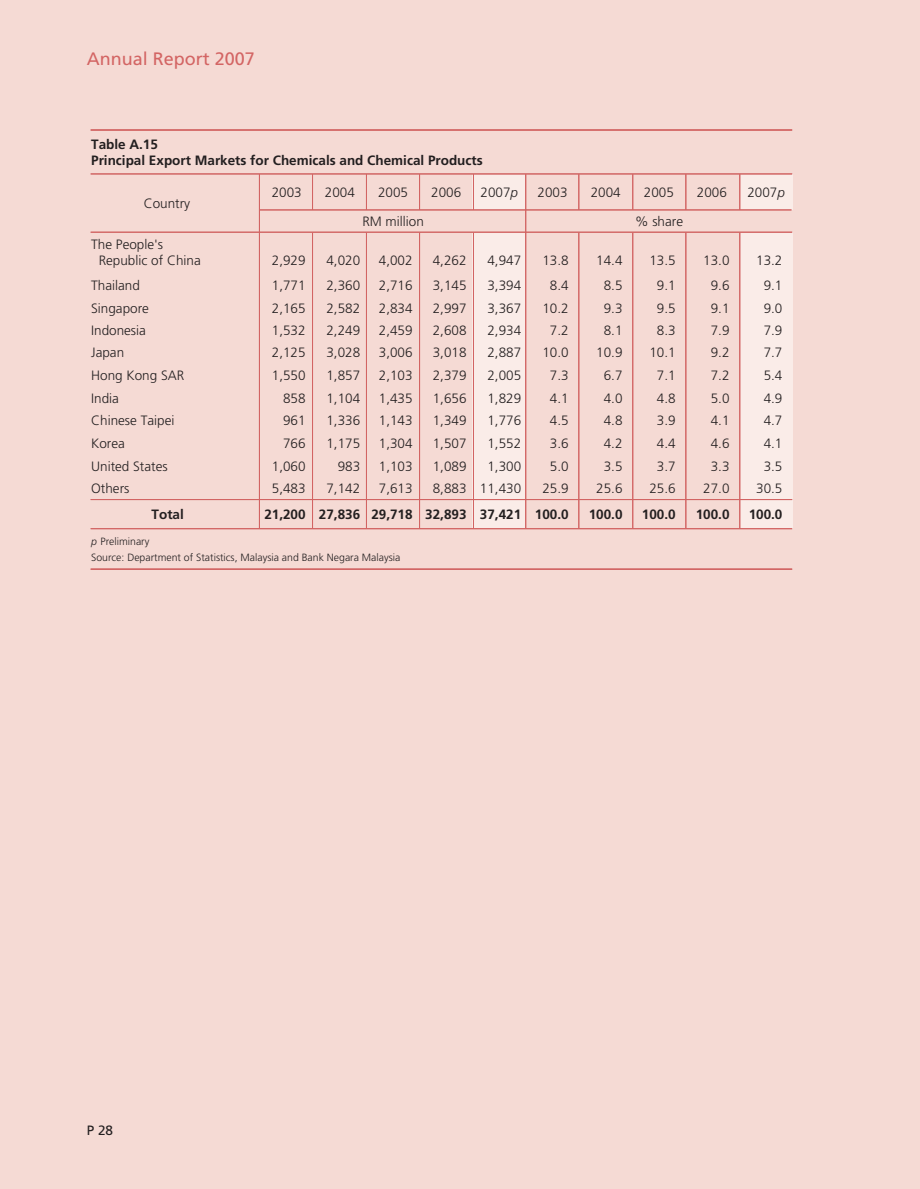
<style>
.page{position:relative;width:920px;height:1189px;background:#fff}
.page>*{position:absolute;margin:0;border:0;box-sizing:border-box;transform-origin:0 0}
.t1{font:18px "Frutiger";color:#d36564}
.t2{font:300 13.5px/22.5px "Frutiger";color:#231f20}
.t3{font:700 13.5px/16.5px "Frutiger";color:#231f20}
.t4{font:13.5px "Frutiger";color:#231f20}
.t5{font:300 10.5px/16px "Frutiger";color:#231f20}
.s1{font-style:italic}
</style>
<div class="page">
<div style="left:0;top:0;width:920px;height:1188px;background:#f5dad4"></div>
<div style="left:473px;top:174px;width:52px;height:36px;background:#faece8"></div>
<div style="left:473px;top:232px;width:52px;height:296px;background:#faece8"></div>
<div style="left:740px;top:174px;width:52px;height:36px;background:#faece8"></div>
<div style="left:740px;top:232px;width:52px;height:296px;background:#faece8"></div>
<hr style="left:91px;top:129px;width:701px;height:2px;background:#d26463">
<hr style="left:91px;top:173px;width:701px;height:1px;background:#d26463">
<hr style="left:259px;top:209px;width:532px;height:1px;background:#d26463">
<hr style="left:91px;top:232px;width:701px;height:1px;background:#d26463">
<hr style="left:91px;top:499px;width:701px;height:1px;background:#d26463">
<hr style="left:91px;top:528px;width:701px;height:1px;background:#d26463">
<hr style="left:91px;top:568px;width:701px;height:1px;background:#d26463">
<hr style="left:259px;top:174px;width:1px;height:354px;background:#d26463">
<hr style="left:312px;top:233px;width:1px;height:295px;background:#d26463">
<hr style="left:312px;top:174px;width:1px;height:36px;background:#d26463">
<hr style="left:366px;top:233px;width:1px;height:295px;background:#d26463">
<hr style="left:366px;top:174px;width:1px;height:36px;background:#d26463">
<hr style="left:419px;top:233px;width:1px;height:295px;background:#d26463">
<hr style="left:419px;top:174px;width:1px;height:36px;background:#d26463">
<hr style="left:473px;top:233px;width:1px;height:295px;background:#d26463">
<hr style="left:473px;top:174px;width:1px;height:36px;background:#d26463">
<hr style="left:578px;top:233px;width:1px;height:295px;background:#d26463">
<hr style="left:578px;top:174px;width:1px;height:36px;background:#d26463">
<hr style="left:632px;top:233px;width:1px;height:295px;background:#d26463">
<hr style="left:632px;top:174px;width:1px;height:36px;background:#d26463">
<hr style="left:685px;top:233px;width:1px;height:295px;background:#d26463">
<hr style="left:685px;top:174px;width:1px;height:36px;background:#d26463">
<hr style="left:739px;top:233px;width:1px;height:295px;background:#d26463">
<hr style="left:739px;top:174px;width:1px;height:36px;background:#d26463">
<hr style="left:525px;top:174px;width:1px;height:354px;background:#d26463">
<p class="t1" style="left:87px;top:52px;width:170px">Annual Report 2007</p>
<p class="t3" style="left:91px;top:137px;width:393px">Table A.15<br>Principal Export Markets for Chemicals and Chemical Products</p>
<p class="t2" style="left:144px;top:193px;width:48px">Country</p>
<p class="t2" style="left:272px;top:182px;width:32px">2003</p>
<p class="t2" style="left:325px;top:182px;width:32px">2004</p>
<p class="t2" style="left:378px;top:182px;width:32px">2005</p>
<p class="t2" style="left:431px;top:182px;width:32px">2006</p>
<p class="t2" style="left:481px;top:182px;width:39px">2007<span class="s1">p</span></p>
<p class="t2" style="left:538px;top:182px;width:32px">2003</p>
<p class="t2" style="left:591px;top:182px;width:32px">2004</p>
<p class="t2" style="left:644px;top:182px;width:32px">2005</p>
<p class="t2" style="left:697px;top:182px;width:32px">2006</p>
<p class="t2" style="left:747px;top:182px;width:39px">2007<span class="s1">p</span></p>
<p class="t2" style="left:362px;top:211px;width:63px">RM million</p>
<p class="t2" style="left:635px;top:211px;width:50px">% share</p>
<p class="t2" style="left:99px;top:236px;width:104px;line-height:16.5px;text-indent:-8px">The People's<br>Republic of China</p>
<p class="t2" style="left:272px;top:250px;width:35px">2,929</p>
<p class="t2" style="left:91px;top:275px;width:50px">Thailand</p>
<p class="t2" style="left:272px;top:275px;width:35px">1,771</p>
<p class="t2" style="left:326px;top:249px;width:35px;line-height:25.3px">4,020<br>2,360</p>
<p class="t2" style="left:379px;top:249px;width:35px;line-height:25.3px">4,002<br>2,716</p>
<p class="t2" style="left:542px;top:249px;width:28px;line-height:25.3px;text-align:center">13.8<br>8.4</p>
<p class="t2" style="left:649px;top:249px;width:28px;line-height:25.3px;text-align:center">13.5<br>9.1</p>
<p class="t2" style="left:433px;top:250px;width:35px">4,262</p>
<p class="t2" style="left:487px;top:250px;width:35px">4,947</p>
<p class="t2" style="left:703px;top:250px;width:28px">13.0</p>
<p class="t2" style="left:756px;top:250px;width:28px">13.2</p>
<p class="t2" style="left:433px;top:275px;width:35px">3,145</p>
<p class="t2" style="left:487px;top:275px;width:35px">3,394</p>
<p class="t2" style="left:711px;top:275px;width:20px">9.6</p>
<p class="t2" style="left:764px;top:275px;width:20px">9.1</p>
<p class="t2" style="left:596px;top:249px;width:28px;line-height:25.3px;text-align:center">14.4<br>8.5</p>
<p class="t2" style="left:91px;top:298px;width:59px">Singapore</p>
<p class="t2" style="left:272px;top:298px;width:35px">2,165</p>
<p class="t2" style="left:91px;top:319px;width:56px">Indonesia</p>
<p class="t2" style="left:272px;top:319px;width:35px">1,532</p>
<p class="t2" style="left:91px;top:365px;width:95px">Hong Kong SAR</p>
<p class="t2" style="left:272px;top:365px;width:35px">1,550</p>
<p class="t2" style="left:91px;top:388px;width:29px">India</p>
<p class="t2" style="left:283px;top:388px;width:24px">858</p>
<p class="t2" style="left:91px;top:432px;width:35px">Korea</p>
<p class="t2" style="left:283px;top:432px;width:24px">766</p>
<p class="t2" style="left:326px;top:299px;width:35px;line-height:21.1px">2,582<br>2,249</p>
<p class="t2" style="left:326px;top:365px;width:35px">1,857<br>1,104</p>
<p class="t2" style="left:326px;top:432px;width:35px">1,175</p>
<p class="t2" style="left:379px;top:299px;width:35px;line-height:21.1px">2,834<br>2,459</p>
<p class="t2" style="left:379px;top:365px;width:35px">2,103<br>1,435</p>
<p class="t2" style="left:379px;top:432px;width:35px">1,304</p>
<p class="t2" style="left:542px;top:299px;width:28px;line-height:21.1px;text-align:center">10.2<br>7.2</p>
<p class="t2" style="left:550px;top:365px;width:20px">7.3<br>4.1</p>
<p class="t2" style="left:550px;top:432px;width:20px">3.6</p>
<p class="t2" style="left:604px;top:299px;width:20px;line-height:21.1px">9.3<br>8.1</p>
<p class="t2" style="left:604px;top:365px;width:20px">6.7<br>4.0</p>
<p class="t2" style="left:604px;top:432px;width:20px">4.2</p>
<p class="t2" style="left:657px;top:299px;width:20px;line-height:21.1px">9.5<br>8.3</p>
<p class="t2" style="left:657px;top:365px;width:20px">7.1<br>4.8</p>
<p class="t2" style="left:657px;top:432px;width:20px">4.4</p>
<p class="t2" style="left:433px;top:298px;width:35px">2,997</p>
<p class="t2" style="left:487px;top:298px;width:35px">3,367</p>
<p class="t2" style="left:711px;top:298px;width:20px">9.1</p>
<p class="t2" style="left:764px;top:298px;width:20px">9.0</p>
<p class="t2" style="left:433px;top:319px;width:35px">2,608</p>
<p class="t2" style="left:487px;top:319px;width:35px">2,934</p>
<p class="t2" style="left:711px;top:319px;width:20px">7.9</p>
<p class="t2" style="left:764px;top:319px;width:20px">7.9</p>
<p class="t2" style="left:433px;top:365px;width:35px">2,379</p>
<p class="t2" style="left:487px;top:365px;width:35px">2,005</p>
<p class="t2" style="left:711px;top:365px;width:20px">7.2</p>
<p class="t2" style="left:764px;top:365px;width:20px">5.4</p>
<p class="t2" style="left:433px;top:388px;width:35px">1,656</p>
<p class="t2" style="left:487px;top:388px;width:35px">1,829</p>
<p class="t2" style="left:711px;top:388px;width:20px">5.0</p>
<p class="t2" style="left:764px;top:388px;width:20px">4.9</p>
<p class="t2" style="left:433px;top:432px;width:35px">1,507</p>
<p class="t2" style="left:487px;top:432px;width:35px">1,552</p>
<p class="t2" style="left:711px;top:432px;width:20px">4.6</p>
<p class="t2" style="left:764px;top:432px;width:20px">4.1</p>
<p class="t2" style="left:326px;top:342px;width:35px">3,028</p>
<p class="t2" style="left:379px;top:342px;width:35px">3,006</p>
<p class="t2" style="left:542px;top:342px;width:28px">10.0</p>
<p class="t2" style="left:596px;top:342px;width:28px">10.9</p>
<p class="t2" style="left:649px;top:342px;width:28px">10.1</p>
<p class="t2" style="left:433px;top:342px;width:35px">3,018</p>
<p class="t2" style="left:487px;top:342px;width:35px">2,887</p>
<p class="t2" style="left:711px;top:342px;width:20px">9.2</p>
<p class="t2" style="left:764px;top:342px;width:20px">7.7</p>
<p class="t2" style="left:91px;top:342px;width:35px">Japan</p>
<p class="t2" style="left:272px;top:342px;width:35px">2,125</p>
<p class="t2" style="left:91px;top:410px;width:85px">Chinese Taipei</p>
<p class="t2" style="left:283px;top:410px;width:24px">961</p>
<p class="t2" style="left:91px;top:455px;width:78px">United States</p>
<p class="t2" style="left:272px;top:455px;width:35px">1,060</p>
<p class="t2" style="left:91px;top:478px;width:40px">Others</p>
<p class="t2" style="left:272px;top:478px;width:35px">5,483</p>
<p class="t3" style="left:152px;top:507px;width:34px">Total</p>
<p class="t3" style="left:264px;top:507px;width:150px">21,200 27,836 29,718</p>
<p class="t3" style="left:535px;top:507px;width:35px">100.0</p>
<p class="t3" style="left:589px;top:507px;width:35px">100.0</p>
<p class="t3" style="left:642px;top:507px;width:35px">100.0</p>
<p class="t3" style="left:696px;top:507px;width:35px">100.0</p>
<p class="t3" style="left:749px;top:507px;width:35px">100.0</p>
<p class="t5" style="left:91px;top:533px;width:311px"><span class="s1">p</span> Preliminary<br>Source: Department of Statistics, Malaysia and Bank Negara Malaysia</p>
<p class="t2" style="left:326px;top:410px;width:35px">1,336</p>
<p class="t2" style="left:326px;top:455px;width:35px;text-align:right">983<br>7,142</p>
<p class="t2" style="left:379px;top:410px;width:35px">1,143</p>
<p class="t2" style="left:379px;top:455px;width:35px">1,103<br>7,613</p>
<p class="t2" style="left:604px;top:410px;width:20px">4.8</p>
<p class="t2" style="left:596px;top:455px;width:28px;text-align:center">3.5<br>25.6</p>
<p class="t2" style="left:657px;top:410px;width:20px">3.9</p>
<p class="t2" style="left:649px;top:455px;width:28px;text-align:center">3.7<br>25.6</p>
<p class="t2" style="left:433px;top:410px;width:35px">1,349</p>
<p class="t2" style="left:487px;top:410px;width:35px">1,776</p>
<p class="t2" style="left:711px;top:410px;width:20px">4.1</p>
<p class="t2" style="left:764px;top:410px;width:20px">4.7</p>
<p class="t2" style="left:433px;top:455px;width:35px">1,089</p>
<p class="t2" style="left:487px;top:455px;width:35px">1,300</p>
<p class="t2" style="left:711px;top:455px;width:20px">3.3</p>
<p class="t2" style="left:764px;top:455px;width:20px">3.5</p>
<p class="t2" style="left:433px;top:478px;width:90px">8,883 11,430</p>
<p class="t2" style="left:703px;top:478px;width:28px">27.0</p>
<p class="t2" style="left:756px;top:478px;width:28px">30.5</p>
<p class="t3" style="left:425px;top:507px;width:97px">32,893 37,421</p>
<p class="t2" style="left:550px;top:410px;width:20px">4.5</p>
<p class="t2" style="left:542px;top:455px;width:28px;text-align:center">5.0<br>25.9</p>
<p class="t4" style="left:87px;top:1124px;width:28px">P 28</p>
</div>
